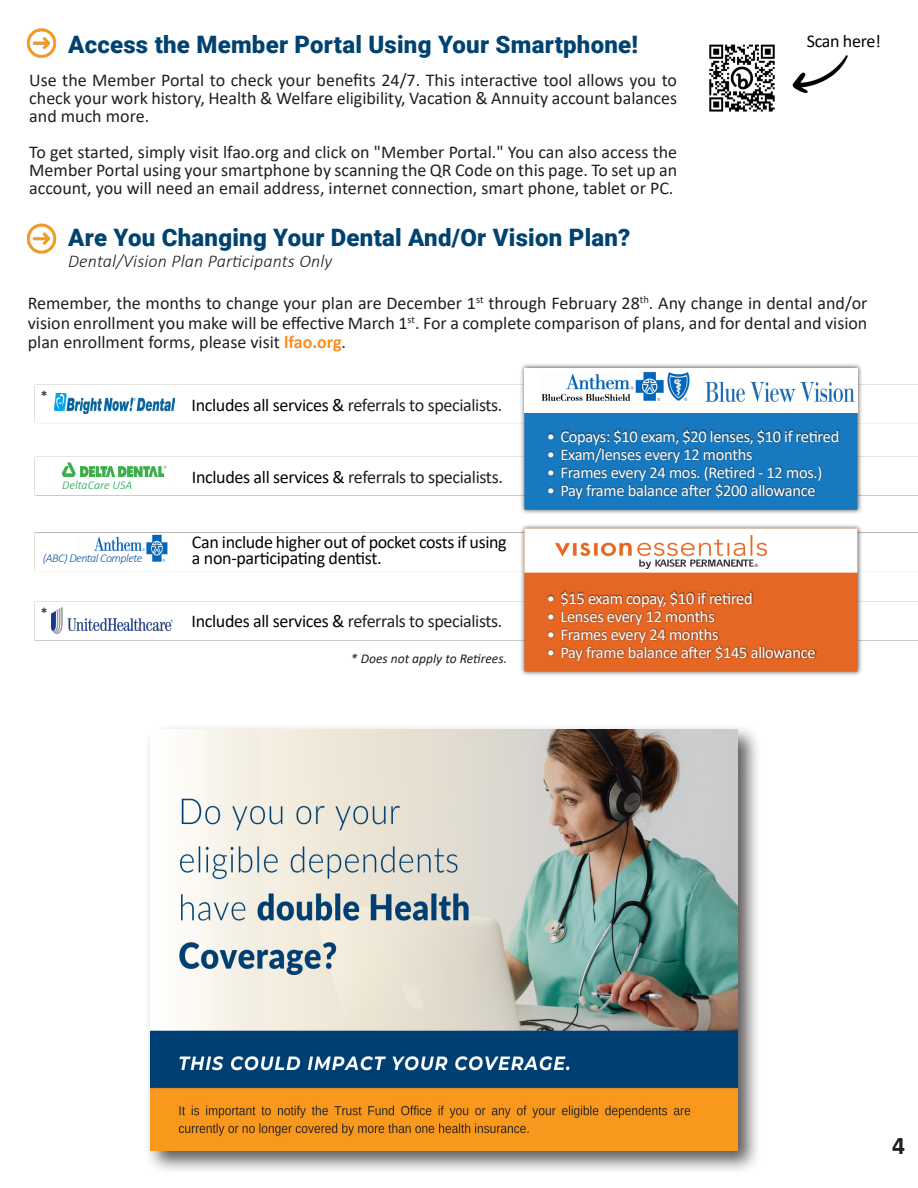
<style>
.page{position:relative;width:918px;height:1188px;background:#fff}
.page>*{position:absolute;margin:0;border:0;box-sizing:border-box;transform-origin:0 0}
.t1{font:700 25.5px "Calibri";color:#231f20}
.t2{font:900 24px "Roboto";letter-spacing:.01em;color:#004270}
.t3{font:18px/18px "Calibri";color:#231f20;text-align:justify}
.t4{font:18px/16.5px "Calibri";letter-spacing:-.02em;color:#040503}
.t5{font:italic 300 18px "Calibri";letter-spacing:.01em;color:#231f20}
.t6{font:16.5px "Calibri";letter-spacing:-.02em;color:#fff}
.t7{font:15px "Calibri";color:#231f20}
.t8{font:italic 13.5px "Calibri";color:#231f20}
.t9{font:italic 300 12px "Calibri";letter-spacing:-.04em;color:#1158a6}
.t10{font:italic 300 12px "Calibri";color:#18a84a}
.s1{font-weight:700;color:#f68f1e}
.s2{color:#040503}
</style>
<div class="page">
<div style="left:35px;top:601px;width:883px;height:40px;background:#231f20;opacity:.45"></div>
<div style="left:36px;top:602px;width:882px;height:38px;background:#fff"></div>
<div style="left:35px;top:456px;width:883px;height:40px;background:#231f20;opacity:.45"></div>
<div style="left:36px;top:457px;width:882px;height:38px;background:#fff"></div>
<div style="left:34px;top:384px;width:884px;height:40px;background:#231f20;opacity:.45"></div>
<div style="left:35px;top:385px;width:883px;height:38px;background:#fff"></div>
<img style="left:54px;top:393px;width:121px;height:21px">
<img style="left:61px;top:463px;width:106px;height:15px">
<img style="left:94px;top:534px;width:74px;height:28px">
<img style="left:51px;top:607px;width:122px;height:26px">
<div style="left:519px;top:524px;width:343px;height:153px;background:#231f20;opacity:.75"></div>
<div style="left:524px;top:529px;width:333px;height:143px;background:#e66624;border:3px solid #e66624"></div>
<div style="left:524px;top:529px;width:333px;height:44px;background:#fff;border:2px solid #fff"></div>
<div style="left:547px;top:589px;width:270px;height:73px;background:#231f20;opacity:.75"></div>
<img style="left:555px;top:535px;width:211px;height:34px">
<div style="left:519px;top:363px;width:343px;height:152px;background:#231f20;opacity:.75"></div>
<div style="left:524px;top:368px;width:333px;height:142px;background:#1779bf;border:3px solid #1779bf"></div>
<div style="left:547px;top:428px;width:293px;height:72px;background:#231f20;opacity:.75"></div>
<img style="left:524px;top:368px;width:177px;height:44px">
<img style="left:701px;top:368px;width:156px;height:44px">
<div style="left:52px;top:552px;width:92px;height:11px;background:#fff"></div>
<img style="left:26px;top:223px;width:31px;height:31px">
<img style="left:26px;top:28px;width:31px;height:30px">
<img style="left:709px;top:44px;width:66px;height:68px">
<img style="left:792px;top:55px;width:56px;height:38px">
<div style="left:144px;top:723px;width:619px;height:452px;background:#231f20;opacity:.75"></div>
<img style="left:150px;top:729px;width:588px;height:421px">
<p class="t2" style="left:68px;top:27px;width:571px">Access the Member Portal Using Your Smartphone!</p>
<p class="t3" style="left:29px;top:71px;width:649px">Use the Member Portal to check your benefits 24/7. This interactive tool allows you to check your work history, Health &amp; Welfare eligibility, Vacation &amp; Annuity account balances and much more.</p>
<p class="t3" style="left:29px;top:143px;width:649px">To get started, simply visit lfao.org and click on "Member Portal." You can also access the Member Portal using your smartphone by scanning the QR Code on this page. To set up an account, you will need an email address, internet connection, smart phone, tablet or PC.</p>
<p class="t2" style="left:68px;top:220px;width:564px">Are You Changing Your Dental And/Or Vision Plan?</p>
<p class="t5" style="left:68px;top:250px;width:266px">Dental/Vision Plan Participants Only</p>
<p class="t4" style="left:807px;top:32px;width:76px">Scan here!</p>
<p class="t3" style="left:28px;top:293px;width:841px;line-height:19.5px">Remember, the months to change your plan are December 1<sup>st</sup> through February 28<sup>th</sup>. Any change in dental and/or vision enrollment you make will be effective March 1<sup>st</sup>. For a complete comparison of plans, and for dental and vision plan enrollment forms, please visit <span class="s1">lfao.org</span>.</p>
<p class="t7" style="left:41px;top:385px;width:9px">*</p>
<p class="t10" style="left:62px;top:478px;width:72px">DeltaCare USA</p>
<p class="t9" style="left:43px;top:550px;width:101px">(ABC) Dental Complete</p>
<p class="t7" style="left:41px;top:603px;width:9px">*</p>
<p class="t3" style="left:192px;top:395px;width:312px"><span class="s2">Includes all services &amp;</span> referrals to specialists.</p>
<p class="t3" style="left:192px;top:468px;width:312px"><span class="s2">Includes all services &amp;</span> referrals to specialists.</p>
<p class="t4" style="left:192px;top:533px;width:316px">Can include higher out of pocket costs if using a non-participating dentist.</p>
<p class="t3" style="left:192px;top:612px;width:312px"><span class="s2">Includes all services &amp;</span> referrals to specialists.</p>
<p class="t8" style="left:351px;top:649px;width:158px">* Does not apply to Retirees.</p>
<p class="t6" style="left:547px;top:425px;width:294px">• Copays: $10 exam, $20 lenses, $10 if retired</p>
<p class="t6" style="left:547px;top:443px;width:207px">• Exam/lenses every 12 months</p>
<p class="t6" style="left:547px;top:461px;width:277px">• Frames every 24 mos. (Retired - 12 mos.)</p>
<p class="t6" style="left:547px;top:479px;width:270px">• Pay frame balance after $200 allowance</p>
<p class="t6" style="left:547px;top:587px;width:207px">• $15 exam copay, $10 if retired</p>
<p class="t6" style="left:547px;top:605px;width:169px">• Lenses every 12 months</p>
<p class="t6" style="left:547px;top:623px;width:173px">• Frames every 24 months</p>
<p class="t6" style="left:547px;top:641px;width:270px">• Pay frame balance after $145 allowance</p>
<p class="t1" style="left:892px;top:1128px;width:14px">4</p>
</div>
